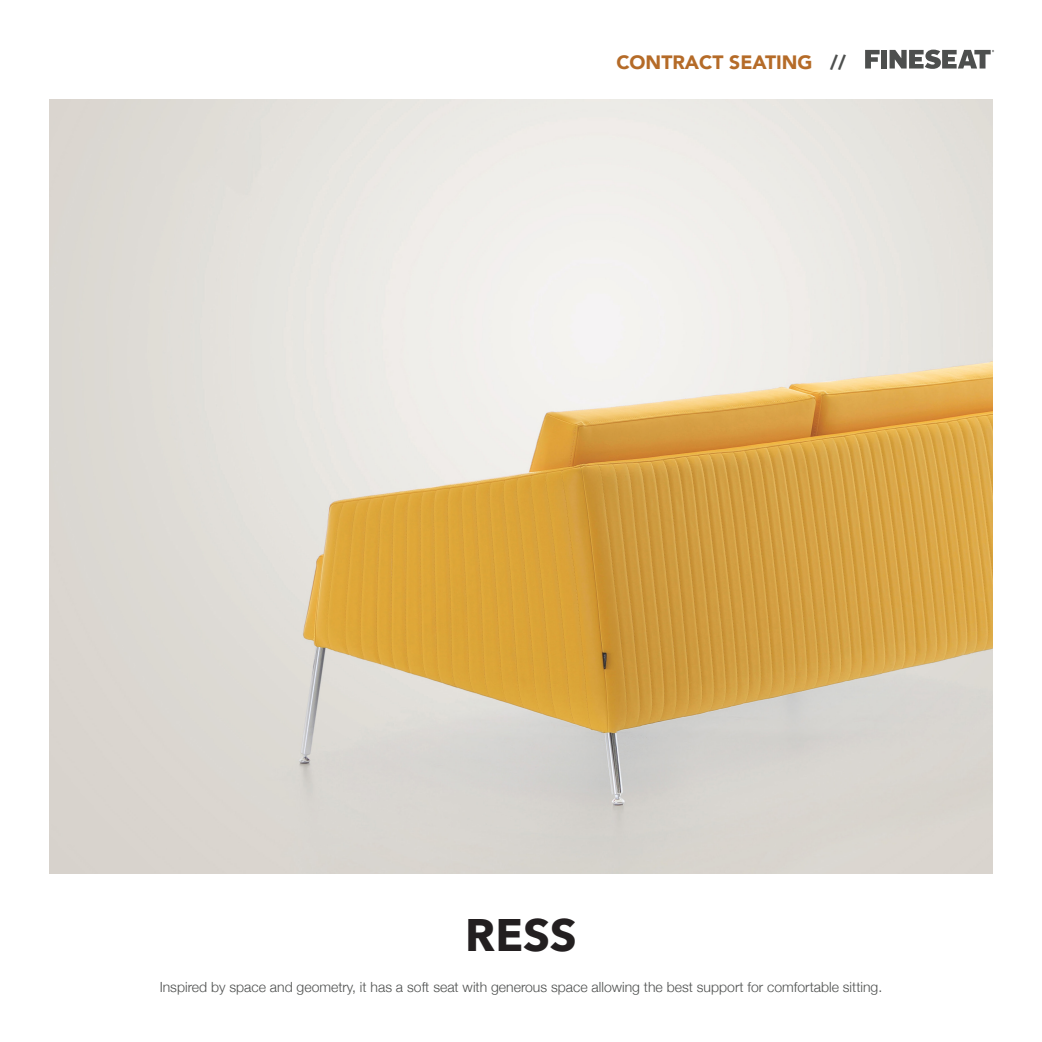
<style>
.page{position:relative;width:1042px;height:1042px;background:#fff}
.page>*{position:absolute;margin:0;border:0;box-sizing:border-box;transform-origin:0 0}
.t1{font:700 45.5px "Avenir Next";color:#231f20}
.Category{font:900 19.25px "Avenir";color:#b56b28}
.Category-2{font:900 19.25px "Avenir";color:#4d4f4e}
.Body_Text{font:300 14px "Helvetica Neue";color:#4d4f4e}
</style>
<div class="page">
<img style="left:50px;top:99px;width:942px;height:774px">
<svg style="left:865px;top:50px;width:14px;height:19px"></svg>
<div style="left:881px;top:50px;width:6px;height:19px;background:#4d4f4e"></div>
<svg style="left:889px;top:50px;width:105px;height:19px"></svg>
<p class="Category" style="left:616px;top:46px;width:198px">CONTRACT SEATING</p>
<p class="Category-2" style="left:830px;top:46px;width:17px">//</p>
<p class="t1" style="left:465px;top:896px;width:113px">RESS</p>
<p class="Body_Text" style="left:160px;top:976px;width:724px">Inspired by space and geometry, it has a soft seat with generous space allowing the best support for comfortable sitting.</p>
</div>
